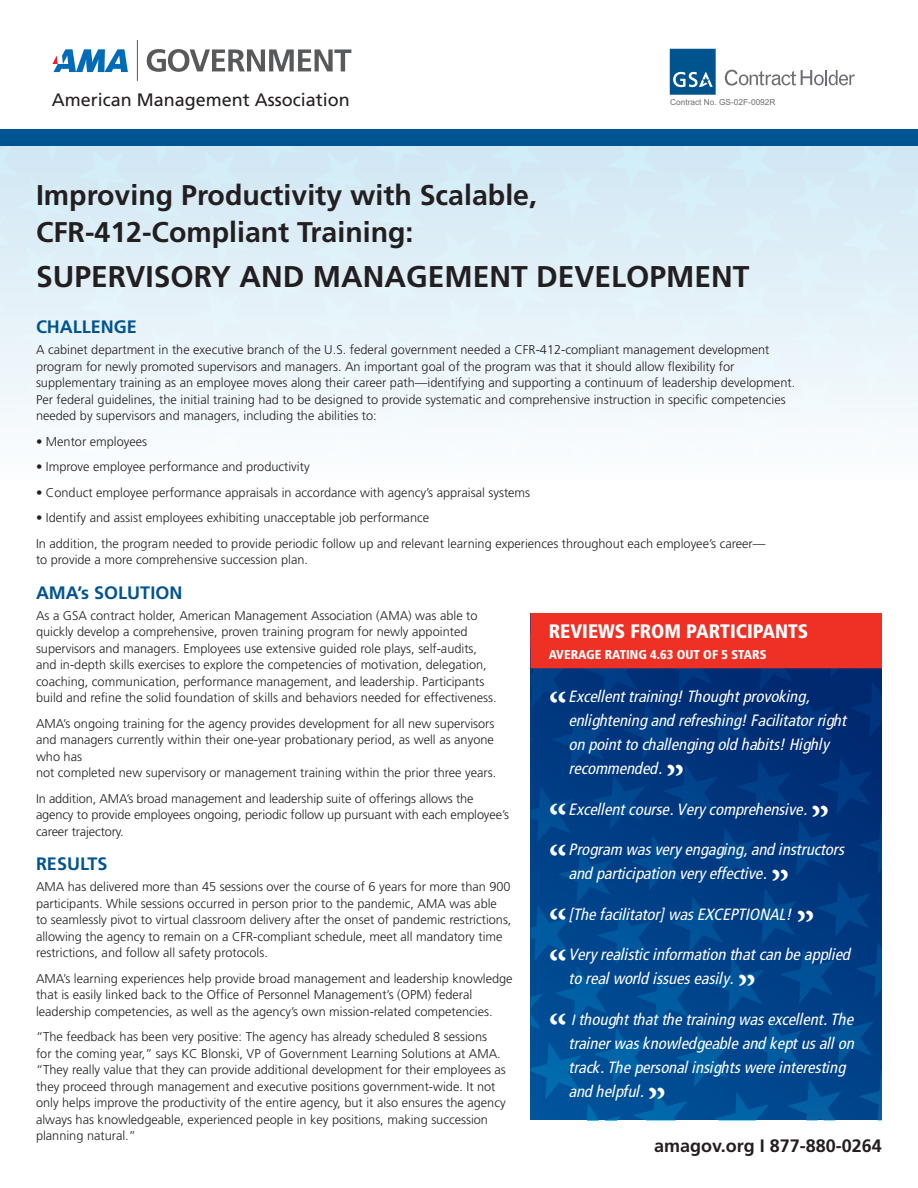
<style>
.page{position:relative;width:918px;height:1188px;background:#fff}
.page>*{position:absolute;margin:0;border:0;box-sizing:border-box;transform-origin:0 0}
.t1{font:700 38.55px "Minion";color:#fff}
.t2{font:700 30px "Frutiger";color:#231f20}
.t3{font:700 28.5px/37.5px "Frutiger";color:#231f20}
.t4{font:900 condensed 19.5px "Frutiger";color:#fff}
.t5{font:700 18px "Frutiger";color:#005492}
.t6{font:18px "Frutiger";color:#231f20}
.t7{font:700 18px "Frutiger";color:#231f20}
.t8{font:16.35px/24px "Frutiger Cn Ob";color:#fff}
.t9{font:300 12.75px/16.5px "Frutiger";color:#231f20}
.t10{font:900 condensed 12.75px "Frutiger";color:#fff}
.t11{font:8.25px "Arial";color:#6d6e71}
.s1{font-size:14.85px}
</style>
<div class="page">
<div style="left:0;top:130px;width:918px;height:360px;background:linear-gradient(to bottom,#cee7f4,#fdfefe)"></div>
<div style="left:0;top:130px;width:918px;height:16px;background:#005492"></div>
<svg style="left:147px;top:49px;width:204px;height:23px"></svg>
<hr style="left:137px;top:40px;width:1px;height:41px;background:#58595b">
<svg style="left:52px;top:49px;width:76px;height:23px"></svg>
<svg style="left:670px;top:49px;width:46px;height:46px;background:#1e689b"></svg>
<svg style="left:725px;top:70px;width:130px;height:16px"></svg>
<svg style="left:531px;top:668px;width:351px;height:452px;background:#004088"></svg>
<div style="left:531px;top:613px;width:351px;height:34px;background:#ee3124"></div>
<div style="left:531px;top:634px;width:351px;height:34px;background:#ee3124"></div>
<h3 class="t6" style="left:52px;top:89px;width:300px">American Management Association</h3>
<p class="t11" style="left:670px;top:97px;width:107px">Contract No. GS-02F-0092R</p>
<h3 class="t3" style="left:36px;top:176px;width:503px">Improving Productivity with Scalable,<br>CFR-412-Compliant Training:</h3>
<h2 class="t2" style="left:36px;top:259px;width:715px">SUPERVISORY AND MANAGEMENT DEVELOPMENT</h2>
<h3 class="t5" style="left:36px;top:316px;width:102px">CHALLENGE</h3>
<p class="t9" style="left:36px;top:342px;width:761px">A cabinet department in the executive branch of the U.S. federal government needed a CFR-412-compliant management development program for newly promoted supervisors and managers. An important goal of the program was that it should allow flexibility for supplementary training as an employee moves along their career path—identifying and supporting a continuum of leadership development.<br>Per federal guidelines, the initial training had to be designed to provide systematic and comprehensive instruction in specific competencies needed by supervisors and managers, including the abilities to:</p>
<p class="t9" style="left:36px;top:433px;width:113px">• Mentor employees</p>
<p class="t9" style="left:36px;top:459px;width:275px">• Improve employee performance and productivity</p>
<p class="t9" style="left:36px;top:484px;width:496px">• Conduct employee performance appraisals in accordance with agency’s appraisal systems</p>
<p class="t9" style="left:36px;top:505px;width:731px;line-height:25.5px">• Identify and assist employees exhibiting unacceptable job performance<br>In addition, the program needed to provide periodic follow up and relevant learning experiences throughout each employee’s career—</p>
<p class="t9" style="left:36px;top:552px;width:274px">to provide a more comprehensive succession plan.</p>
<h3 class="t5" style="left:36px;top:582px;width:148px">AMA’s SOLUTION</h3>
<p class="t9" style="left:36px;top:607px;width:462px">As a GSA contract holder, American Management Association (AMA) was able to quickly develop a comprehensive, proven training program for newly appointed supervisors and managers. Employees use extensive guided role plays, self-audits, and in-depth skills exercises to explore the competencies of motivation, delegation, coaching, communication, performance management, and leadership. Participants build and refine the solid foundation of skills and behaviors needed for effectiveness.</p>
<p class="t9" style="left:36px;top:715px;width:462px">AMA’s ongoing training for the agency provides development for all new supervisors and managers currently within their one-year probationary period, as well as anyone who has<br>not completed new supervisory or management training within the prior three years.</p>
<p class="t9" style="left:36px;top:790px;width:474px">In addition, AMA’s broad management and leadership suite of offerings allows the agency to provide employees ongoing, periodic follow up pursuant with each employee’s career trajectory.</p>
<h3 class="t5" style="left:36px;top:853px;width:73px">RESULTS</h3>
<p class="t9" style="left:36px;top:879px;width:477px">AMA has delivered more than 45 sessions over the course of 6 years for more than 900 participants. While sessions occurred in person prior to the pandemic, AMA was able<br>to seamlessly pivot to virtual classroom delivery after the onset of pandemic restrictions, allowing the agency to remain on a CFR-compliant schedule, meet all mandatory time restrictions, and follow all safety protocols.</p>
<p class="t9" style="left:36px;top:970px;width:478px">AMA’s learning experiences help provide broad management and leadership knowledge that is easily linked back to the Office of Personnel Management’s (OPM) federal leadership competencies, as well as the agency’s own mission-related competencies.</p>
<p class="t9" style="left:36px;top:1029px;width:471px">“The feedback has been very positive: The agency has already scheduled 8 sessions<br>for the coming year,” says KC Blonski, VP of Government Learning Solutions at AMA. “They really value that they can provide additional development for their employees as they proceed through management and executive positions government-wide. It not only helps improve the productivity of the entire agency, but it also ensures the agency always has knowledgeable, experienced people in key positions, making succession planning natural.”</p>
<h3 class="t4" style="left:549px;top:619px;width:261px">REVIEWS FROM PARTICIPANTS</h3>
<p class="t10" style="left:549px;top:647px;width:219px">AVERAGE RATING 4.63 OUT OF 5 STARS</p>
<h1 class="t1" style="left:549px;top:687px;width:20px">“</h1>
<p class="t8" style="left:569px;top:685px;width:279px">Excellent training! Thought provoking, enlightening and refreshing! Facilitator right on point to challenging old habits! Highly recommended.</p>
<h1 class="t1" style="left:666px;top:760px;width:20px">”</h1>
<h1 class="t1" style="left:549px;top:799px;width:20px">“</h1>
<p class="t8" style="left:569px;top:797px;width:239px">Excellent course. Very comprehensive.</p>
<h1 class="t1" style="left:811px;top:801px;width:20px">”</h1>
<h1 class="t1" style="left:549px;top:840px;width:20px">“</h1>
<p class="t8" style="left:569px;top:838px;width:277px">Program was very engaging, and instructors and participation very effective.</p>
<h1 class="t1" style="left:771px;top:865px;width:20px">”</h1>
<h1 class="t1" style="left:549px;top:904px;width:20px">“</h1>
<p class="t8" style="left:569px;top:902px;width:225px">[The facilitator] was EXCEPTIONAL!</p>
<h1 class="t1" style="left:796px;top:906px;width:20px">”</h1>
<h1 class="t1" style="left:549px;top:945px;width:20px">“</h1>
<p class="t8" style="left:569px;top:943px;width:283px">Very realistic information that can be applied to real world issues easily.</p>
<h1 class="t1" style="left:738px;top:970px;width:20px">”</h1>
<h1 class="t1" style="left:549px;top:1009px;width:20px">“</h1>
<p class="t8" style="left:569px;top:1007px;width:287px"><span class="s1">I</span> thought that the training was excellent. The trainer was knowledgeable and kept us all on track. The personal insights were interesting and helpful.</p>
<h1 class="t1" style="left:648px;top:1083px;width:20px">”</h1>
<h3 class="t7" style="left:654px;top:1135px;width:229px">amagov.org I 877-880-0264</h3>
</div>
